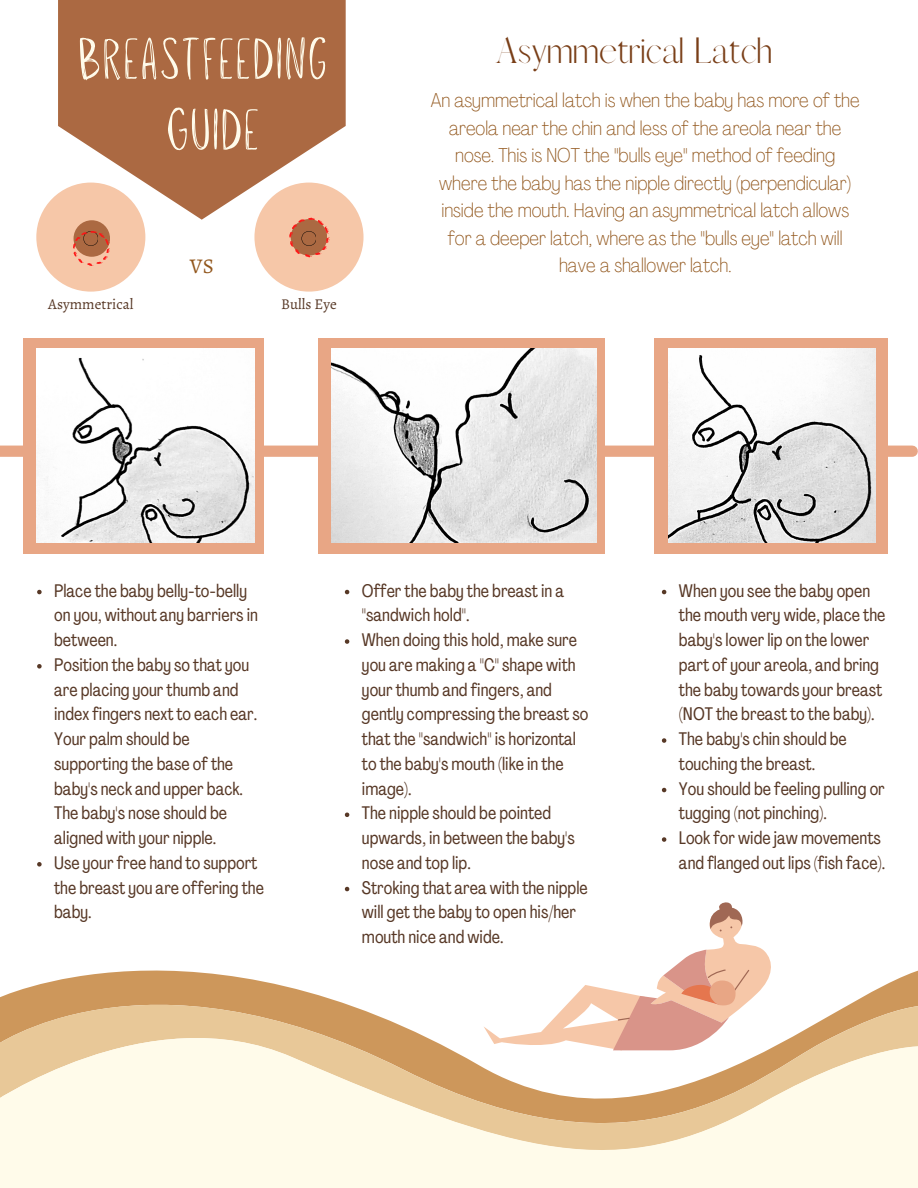
<style>
.page{position:relative;width:918px;height:1188px;background:#fff}
.page>*{position:absolute;margin:0;border:0;box-sizing:border-box;transform-origin:0 0}
.t1{font:700 51px/70.8px "Louisville";color:#fffbea;text-align:center}
.t2{font:33px "Afrah";color:#793e17}
.t3{font:21px "Alegreya";color:#92571d}
.t4{font:100 condensed 19.8px/27.5px "Agrandir";color:#92571d;text-align:center}
.t5{font:18px/24.8px "Agrandir Tight";color:#573826}
.t6{font:15px "Alegreya";color:#573826}
</style>
<div class="page">
<div style="left:318px;top:338px;width:287px;height:216px;background:#e8a685"></div>
<svg style="left:6px;top:970px;width:912px;height:25px"></svg>
<svg style="left:0;top:995px;width:918px;height:193px;background:#f3e3c8"></svg>
<div style="left:58px;top:0;width:287px;height:220px;background:#ab6942"></div>
<div style="left:0;top:446px;width:912px;height:11px;background:#e8a685"></div>
<div style="left:24px;top:338px;width:240px;height:216px;background:#e8a685"></div>
<img style="left:36px;top:349px;width:219px;height:193px">
<div style="left:654px;top:338px;width:234px;height:216px;background:#e8a685"></div>
<img style="left:669px;top:349px;width:207px;height:193px">
<img style="left:331px;top:349px;width:266px;height:193px">
<div style="left:36px;top:183px;width:109px;height:109px;background:#f6c7a8;border-radius:50%"></div>
<div style="left:74px;top:220px;width:36px;height:37px;background:#ab6942;border-radius:50%"></div>
<svg style="left:73px;top:231px;width:36px;height:35px"></svg>
<div style="left:254px;top:183px;width:110px;height:109px;background:#f6c7a8;border-radius:50%"></div>
<svg style="left:289px;top:218px;width:40px;height:39px"></svg>
<svg style="left:345px;top:590px;width:4px;height:4px"></svg>
<svg style="left:345px;top:639px;width:4px;height:5px"></svg>
<svg style="left:345px;top:813px;width:4px;height:4px"></svg>
<svg style="left:345px;top:887px;width:4px;height:4px"></svg>
<svg style="left:484px;top:902px;width:287px;height:148px"></svg>
<svg style="left:37px;top:590px;width:5px;height:4px"></svg>
<svg style="left:37px;top:664px;width:5px;height:5px"></svg>
<svg style="left:37px;top:862px;width:5px;height:5px"></svg>
<svg style="left:662px;top:590px;width:4px;height:4px"></svg>
<svg style="left:662px;top:738px;width:4px;height:5px"></svg>
<svg style="left:662px;top:788px;width:4px;height:4px"></svg>
<svg style="left:662px;top:837px;width:4px;height:5px"></svg>
<h1 class="t1" style="left:77px;top:26px;width:252px">BREASTFEEDING<br>GUIDE</h1>
<h2 class="t2" style="left:497px;top:29px;width:277px">Asymmetrical Latch</h2>
<p class="t4" style="left:431px;top:88px;width:431px">An asymmetrical latch is when the baby has more of the areola near the chin and less of the areola near the nose. This is NOT the "bulls eye" method of feeding where the baby has the nipple directly (perpendicular) inside the mouth. Having an asymmetrical latch allows for a deeper latch, where as the "bulls eye" latch will have a shallower latch.</p>
<p class="t3" style="left:190px;top:252px;width:25px">VS</p>
<p class="t6" style="left:48px;top:294px;width:87px">Asymmetrical</p>
<p class="t6" style="left:281px;top:294px;width:57px">Bulls Eye</p>
<p class="t5" style="left:362px;top:580px;width:228px">Offer the baby the breast in a "sandwich hold".<br>When doing this hold, make sure you are making a "C" shape with your thumb and fingers, and gently compressing the breast so that the "sandwich" is horizontal to the baby's mouth (like in the image).<br>The nipple should be pointed upwards, in between the baby's nose and top lip.<br>Stroking that area with the nipple will get the baby to open his/her mouth nice and wide.</p>
<p class="t5" style="left:54px;top:580px;width:211px">Place the baby belly-to-belly on you, without any barriers in between.<br>Position the baby so that you are placing your thumb and index fingers next to each ear.<br>Your palm should be supporting the base of the baby's neck and upper back.<br>The baby's nose should be aligned with your nipple.<br>Use your free hand to support the breast you are offering the baby.</p>
<p class="t5" style="left:679px;top:580px;width:208px">When you see the baby open the mouth very wide, place the baby's lower lip on the lower part of your areola, and bring the baby towards your breast (NOT the breast to the baby).<br>The baby's chin should be touching the breast.<br>You should be feeling pulling or tugging (not pinching).<br>Look for wide jaw movements and flanged out lips (fish face).</p>
</div>
